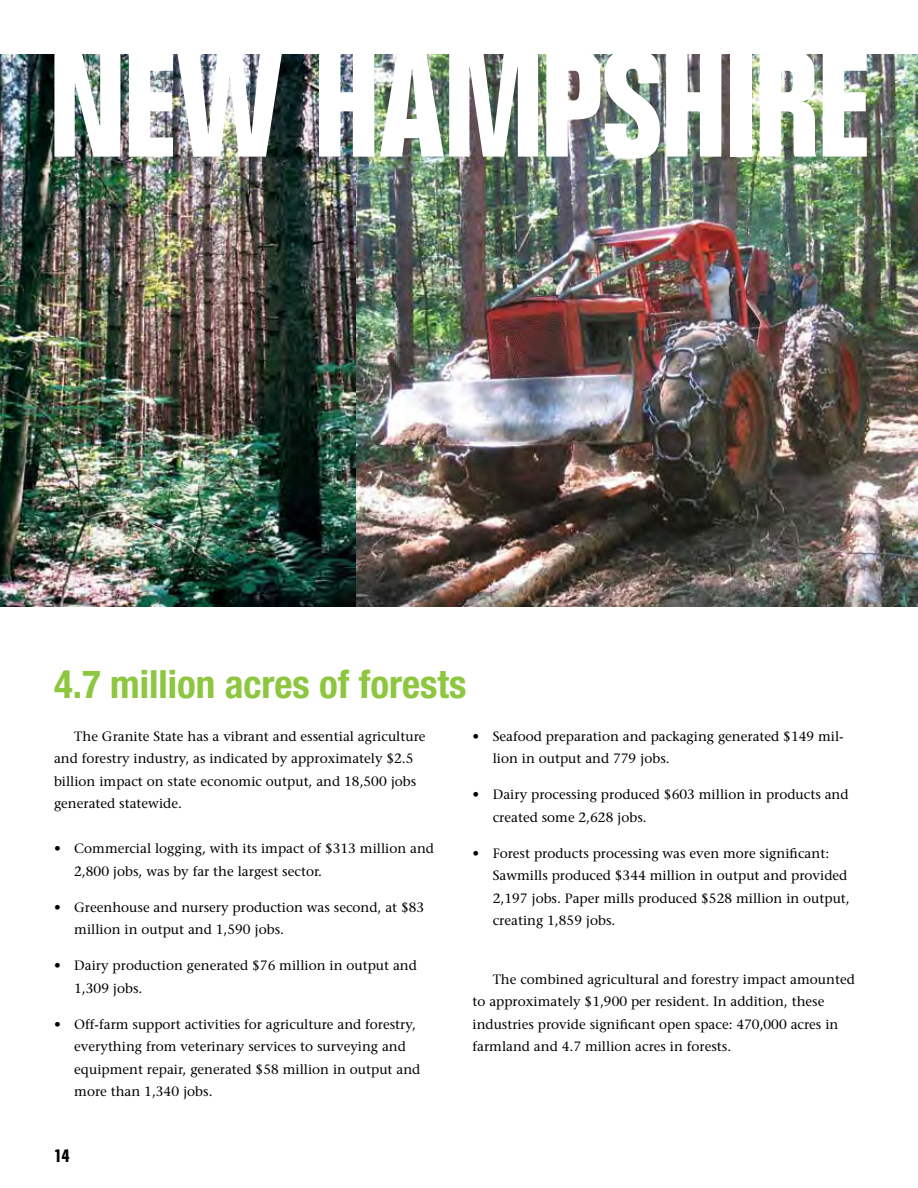
<style>
.page{position:relative;width:918px;height:1188px;background:#fff}
.page>*{position:absolute;margin:0;border:0;box-sizing:border-box;transform-origin:0 0}
.t1{font:700 condensed 147px "Folio";letter-spacing:-.025em;color:#fff}
.t2{font:700 condensed 39px "Helvetica Neue";color:#8dc63f}
.t3{font:700 condensed 18px "Folio";color:#000}
.t4{font:13.5px/22.5px "Stone Serif";color:#000}
</style>
<div class="page">
<img style="left:0;top:54px;width:918px;height:553px">
<h1 class="t1" style="left:48px;top:23px;width:824px">NEW HAMPSHIRE</h1>
<h2 class="t2" style="left:54px;top:660px;width:414px">4.7 million acres of forests</h2>
<p class="t4" style="left:54px;top:725px;width:373px;text-indent:20px">The Granite State has a vibrant and essential agriculture and forestry industry, as indicated by approximately $2.5 billion impact on state economic output, and 18,500 jobs generated statewide.</p>
<p class="t4" style="left:74px;top:837px;width:361px;text-indent:-20px">• Commercial logging, with its impact of $313 million and<br>2,800 jobs, was by far the largest sector.</p>
<p class="t4" style="left:74px;top:896px;width:352px;text-indent:-20px">• Greenhouse and nursery production was second, at $83 million in output and 1,590 jobs.</p>
<p class="t4" style="left:74px;top:954px;width:344px;text-indent:-20px">• Dairy production generated $76 million in output and<br>1,309 jobs.</p>
<p class="t4" style="left:74px;top:1013px;width:348px;text-indent:-20px">• Off-farm support activities for agriculture and forestry, everything from veterinary services to surveying and equipment repair, generated $58 million in output and more than 1,340 jobs.</p>
<h3 class="t3" style="left:54px;top:1145px;width:17px">14</h3>
<p class="t4" style="left:493px;top:725px;width:353px;text-indent:-20px">• Seafood preparation and packaging generated $149 mil&shy;lion in output and 779 jobs.</p>
<p class="t4" style="left:493px;top:783px;width:357px;text-indent:-20px">• Dairy processing produced $603 million in products and created some 2,628 jobs.</p>
<p class="t4" style="left:493px;top:842px;width:359px;text-indent:-20px">• Forest products processing was even more significant:<br>Sawmills produced $344 million in output and provided 2,197 jobs. Paper mills produced $528 million in output, creating 1,859 jobs.</p>
<p class="t4" style="left:472px;top:968px;width:384px;text-indent:20px">The combined agricultural and forestry impact amounted to approximately $1,900 per resident. In addition, these industries provide significant open space: 470,000 acres in farmland and 4.7 million acres in forests.</p>
</div>
